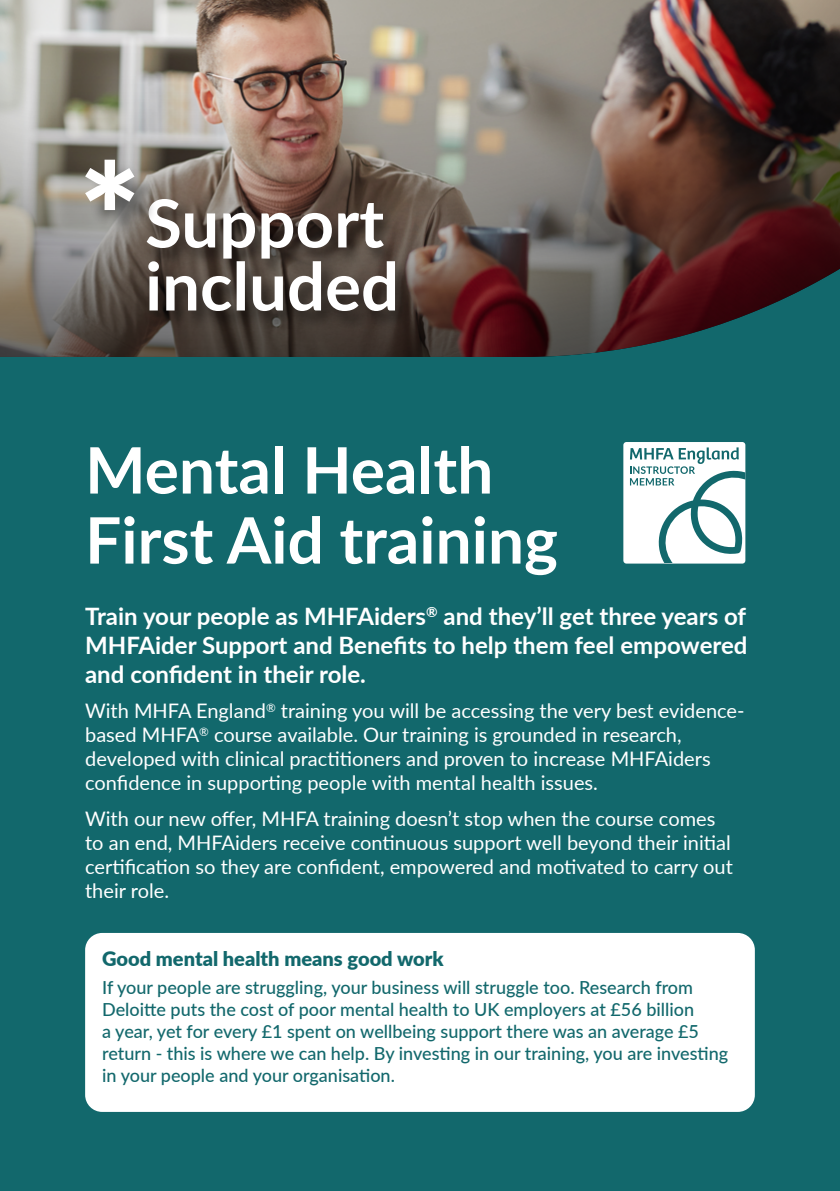
<style>
.page{position:relative;width:840px;height:1191px;background:#fff}
.page>*{position:absolute;margin:0;border:0;box-sizing:border-box;transform-origin:0 0}
.t1{font:700 64px/70px "Lato";color:#fff}
.t2{font:700 24px/28.8px "Lato";color:#fff;text-align:justify}
.t3{font:20px/24px "Lato";color:#fff}
.t4{font:900 20px "Lato";color:#12686c}
.t5{font:500 18px/22px "Lato";color:#12686c}
</style>
<div class="page">
<div style="left:0;top:235px;width:839px;height:956px;background:#12686c"></div>
<div style="left:0;top:0;width:839px;height:374px;background:#000;opacity:.8"></div>
<div style="left:142px;top:198px;width:270px;height:134px;background:#000;opacity:.52"></div>
<svg style="left:146px;top:199px;width:249px;height:112px"></svg>
<div style="left:89px;top:162px;width:69px;height:73px;background:#000;opacity:.5"></div>
<svg style="left:85px;top:160px;width:49px;height:50px"></svg>
<div style="left:85px;top:933px;width:669px;height:179px;background:#fff;border-radius:17px"></div>
<div style="left:623px;top:442px;width:122px;height:121px;background:#fff;border-radius:3px"></div>
<svg style="left:630px;top:447px;width:115px;height:116px"></svg>
<h1 class="t1" style="left:85px;top:434px;width:474px">Mental Health<br>First Aid training</h1>
<p class="t2" style="left:85px;top:602px;width:663px">Train your people as MHFAiders<sup>®</sup> and they’ll get three years of MHFAider Support and Benefits to help them feel empowered and confident in their role.</p>
<p class="t3" style="left:85px;top:698px;width:660px">With MHFA England<sup>®</sup> training you will be accessing the very best evidence&shy;based MHFA<sup>®</sup> course available. Our training is grounded in research, developed with clinical practitioners and proven to increase MHFAiders confidence in supporting people with mental health issues.</p>
<p class="t3" style="left:85px;top:806px;width:649px">With our new offer, MHFA training doesn’t stop when the course comes to an end, MHFAiders receive continuous support well beyond their initial certification so they are confident, empowered and motivated to carry out their role.</p>
<p class="t4" style="left:102px;top:946px;width:343px">Good mental health means good work</p>
<p class="t5" style="left:102px;top:975px;width:627px">If your people are struggling, your business will struggle too. Research from Deloitte puts the cost of poor mental health to UK employers at £56 billion<br>a year, yet for every £1 spent on wellbeing support there was an average £5 return - this is where we can help. By investing in our training, you are investing in your people and your organisation.</p>
</div>
